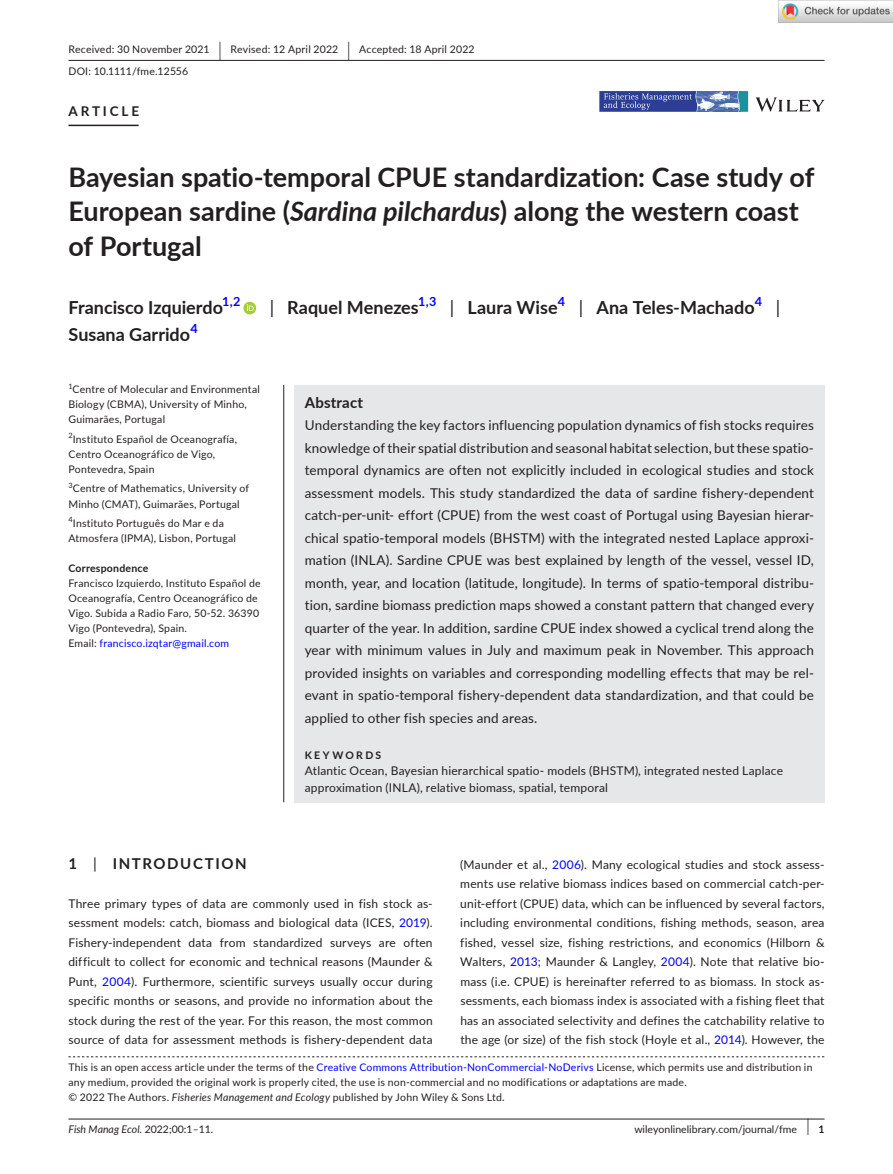
<style>
.page{position:relative;width:893px;height:1174px;background:#fff}
.page>*{position:absolute;margin:0;border:0;box-sizing:border-box;transform-origin:0 0}
.t1{font:700 27px/34.5px "Lato";color:#231f20}
.t2{font:700 18px "Lato";color:#231f20}
.t3{font:18px "Lato";color:#231f20}
.t4{font:700 15px "Lato";letter-spacing:.1em;color:#231f20}
.t5{font:700 15px "Lato";letter-spacing:.015em;color:#231f20}
.t6{font:13.5px/22.5px "Lato";letter-spacing:.01em;color:#231f20;text-align:justify}
.t7{font:700 13.5px "Lato";letter-spacing:.205em;color:#231f20}
.t8{font:700 12.6px "Lato";color:#00f}
.t9{font:12px/19.5px "Lato";letter-spacing:.015em;color:#231f20;text-align:justify}
.t10{font:10.5px/15px "Lato";letter-spacing:.02em;color:#231f20}
.t11{font:10.5px "Lato";color:#231f20}
.t12{font:italic 10.5px "Lato";color:#231f20}
.t13{font:700 10.5px "Lato";letter-spacing:.02em;color:#231f20}
.t14{font:700 10.5px "Lato";letter-spacing:.22em;color:#231f20}
.t15{font:7.35px "Lato";color:#231f20}
.s1{font-size:19.65px}
.s2{font-style:italic}
.s3{font-weight:400}
.s4{color:#00f}
.s5{font-style:normal}
.s6{font-size:17.4px}
.s7{font-weight:700}
</style>
<div class="page">
<hr style="left:68px;top:1118px;width:756px;height:1px;background:#231f20">
<svg style="left:756px;top:97px;width:68px;height:15px"></svg>
<img style="left:700px;top:91px;width:36px;height:21px">
<svg style="left:736px;top:91px;width:12px;height:21px"></svg>
<svg style="left:599px;top:91px;width:101px;height:21px"></svg>
<hr style="left:68px;top:60px;width:756px;height:1px;background:#231f20">
<hr style="left:68px;top:125px;width:71px;height:1px;background:#231f20">
<div style="left:243px;top:302px;width:13px;height:12px;background:#a5cd39;border-radius:50%"></div>
<svg style="left:247px;top:304px;width:7px;height:7px"></svg>
<div style="left:294px;top:385px;width:530px;height:417px;background:#e6e7e9"></div>
<hr style="left:283px;top:385px;width:1px;height:417px;background:#231f20">
<svg style="left:68px;top:1056px;width:756px;height:1px"></svg>
<img style="left:779px;top:0;width:114px;height:23px">
<p class="t10" style="left:68px;top:38px;width:408px;line-height:21.8px">Received: 30 November 2021 <span class="s1">|</span> Revised: 12 April 2022 <span class="s1">|</span> Accepted: 18 April 2022<br>DOI: 10.1111/fme.12556</p>
<p class="t7" style="left:68px;top:101px;width:72px">ARTICLE</p>
<h1 class="t1" style="left:68px;top:159px;width:747px">Bayesian spatio-temporal CPUE standardization: Case study of<br>European sardine (<span class="s2">Sardina pilchardus</span>) along the western coast of Portugal</h1>
<h2 class="t2" style="left:68px;top:295px;width:156px">Francisco Izquierdo</h2>
<p class="t8" style="left:222px;top:292px;width:20px">1,2</p>
<h2 class="t2" style="left:270px;top:295px;width:151px"><span class="s3">|</span> Raquel Menezes</h2>
<p class="t8" style="left:418px;top:292px;width:20px">1,3</p>
<h2 class="t2" style="left:450px;top:295px;width:109px"><span class="s3">|</span> Laura Wise</h2>
<p class="t8" style="left:558px;top:292px;width:9px">4</p>
<h2 class="t2" style="left:579px;top:295px;width:177px"><span class="s3">|</span> Ana Teles-Machado</h2>
<p class="t8" style="left:755px;top:292px;width:9px">4</p>
<h2 class="t3" style="left:776px;top:295px;width:6px">|</h2>
<h2 class="t2" style="left:68px;top:322px;width:123px">Susana Garrido</h2>
<p class="t8" style="left:190px;top:319px;width:9px">4</p>
<p class="t15" style="left:68px;top:381px;width:6px">1</p>
<p class="t10" style="left:68px;top:382px;width:193px;text-indent:4px">Centre of Molecular and Environmental<br>Biology (CBMA), University of Minho,<br>Guimarães, Portugal</p>
<p class="t10" style="left:68px;top:431px;width:170px"><sup>2</sup>Instituto Español de Oceanografía,<br>Centro Oceanográfico de Vigo,<br>Pontevedra, Spain</p>
<p class="t10" style="left:68px;top:481px;width:182px"><sup>3</sup>Centre of Mathematics, University of<br>Minho (CMAT), Guimarães, Portugal</p>
<p class="t10" style="left:68px;top:515px;width:169px"><sup>4</sup>Instituto Português do Mar e da<br>Atmosfera (IPMA), Lisbon, Portugal</p>
<p class="t13" style="left:68px;top:560px;width:81px">Correspondence</p>
<p class="t10" style="left:68px;top:575px;width:194px">Francisco Izquierdo, Instituto Español de Oceanografía, Centro Oceanográfico de Vigo. Subida a Radio Faro, 50-52. 36390<br>Vigo (Pontevedra), Spain.<br>Email: <span class="s4">francisco.izqtar@gmail.com</span></p>
<p class="t5" style="left:305px;top:391px;width:60px">Abstract</p>
<p class="t6" style="left:305px;top:413px;width:511px">Understanding the key factors influencing population dynamics of fish stocks requires knowledge of their spatial distribution and seasonal habitat selection, but these spatio&shy;temporal dynamics are often not explicitly included in ecological studies and stock assessment models. This study standardized the data of sardine fishery-dependent catch-per-unit- effort (CPUE) from the west coast of Portugal using Bayesian hierar&shy;chical spatio-temporal models (BHSTM) with the integrated nested Laplace approxi&shy;mation (INLA). Sardine CPUE was best explained by length of the vessel, vessel ID, month, year, and location (latitude, longitude). In terms of spatio-temporal distribu&shy;tion, sardine biomass prediction maps showed a constant pattern that changed every quarter of the year. In addition, sardine CPUE index showed a cyclical trend along the year with minimum values in July and maximum peak in November. This approach provided insights on variables and corresponding modelling effects that may be rel&shy;evant in spatio-temporal fishery-dependent data standardization, and that could be applied to other fish species and areas.</p>
<p class="t14" style="left:305px;top:747px;width:78px">KEYWORDS</p>
<p class="t9" style="left:305px;top:762px;width:480px;line-height:16.5px">Atlantic Ocean, Bayesian hierarchical spatio- models (BHSTM), integrated nested Laplace approximation (INLA), relative biomass, spatial, temporal</p>
<p class="t4" style="left:68px;top:852px;width:180px">1 <span class="s3">|</span> INTRODUCTION</p>
<p class="t9" style="left:68px;top:893px;width:366px">Three primary types of data are commonly used in fish stock as&shy;sessment models: catch, biomass and biological data (ICES, <span class="s4">2019</span>).<br>Fishery-independent data from standardized surveys are often difficult to collect for economic and technical reasons (Maunder &amp; Punt, <span class="s4">2004</span>). Furthermore, scientific surveys usually occur during specific months or seasons, and provide no information about the stock during the rest of the year. For this reason, the most common source of data for assessment methods is fishery-dependent data</p>
<p class="t9" style="left:460px;top:854px;width:366px">(Maunder et al., <span class="s4">2006</span>). Many ecological studies and stock assess&shy;ments use relative biomass indices based on commercial catch-per&shy;unit-effort (CPUE) data, which can be influenced by several factors, including environmental conditions, fishing methods, season, area fished, vessel size, fishing restrictions, and economics (Hilborn &amp; Walters, <span class="s4">2013</span>; Maunder &amp; Langley, <span class="s4">2004</span>). Note that relative bio&shy;mass (i.e. CPUE) is hereinafter referred to as biomass. In stock as&shy;sessments, each biomass index is associated with a fishing fleet that has an associated selectivity and defines the catchability relative to the age (or size) of the fish stock (Hoyle et al., <span class="s4">2014</span>). However, the</p>
<p class="t10" style="left:68px;top:1059px;width:746px">This is an open access article under the terms of the <span class="s4">Creative Commons Attribution-NonCommercial-NoDerivs</span> License, which permits use and distribution in any medium, provided the original work is properly cited, the use is non-commercial and no modifications or adaptations are made.<br>© 2022 The Authors. <span class="s2">Fisheries Management and Ecology</span> published by John Wiley &amp; Sons Ltd.</p>
<p class="t12" style="left:68px;top:1121px;width:146px">Fish Manag Ecol. <span class="s5">2022;00:1–11.</span></p>
<p class="t11" style="left:634px;top:1121px;width:192px">wileyonlinelibrary.com/journal/fme <span class="s6">|</span> <span class="s7">1</span></p>
</div>
